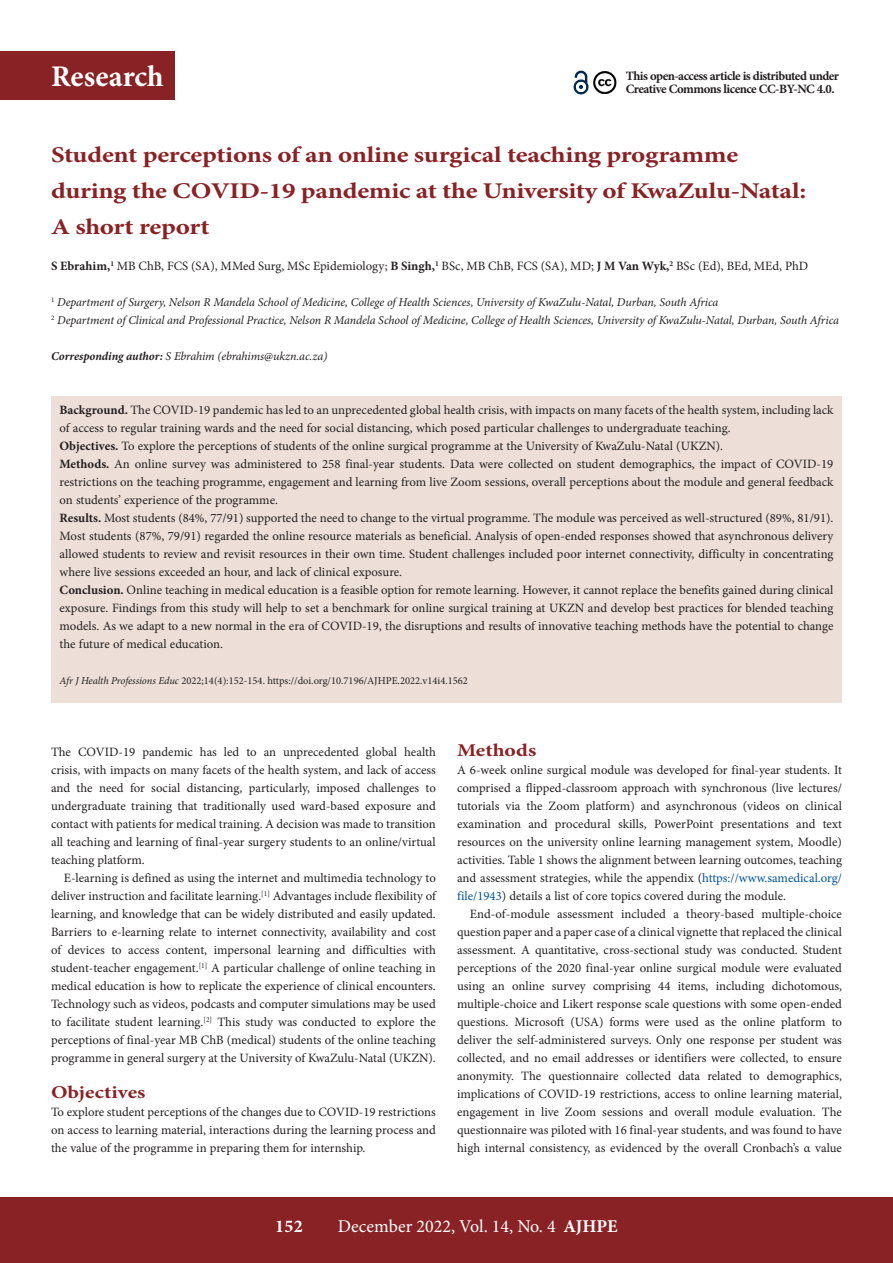
<style>
.page{position:relative;width:893px;height:1263px;background:#fff}
.page>*{position:absolute;margin:0;border:0;box-sizing:border-box;transform-origin:0 0}
.t1{font:700 30px "Minion Pro";color:#fff}
.A_HEAD{font:700 22.5px/36px "Minion Pro";letter-spacing:-.01em;color:#892225;scale:1.2 1}
.t2{font:18px "Minion Pro";color:#fff}
.B_HEAD{font:700 18px "Minion Pro";color:#892225;scale:1.2 1}
.t3{font:700 18px "Minion Pro";color:#fff}
.BODY_TEXT_1ST_PARAGR{font:12.75px/18px "Minion Pro";color:#231f20;text-align:justify}
.BODY_TEXT_INDENT{font:12.75px/18px "Minion Pro";color:#231f20;text-align:justify}
.AUTHORS_NAME{font:12.75px "Minion Pro";color:#231f20}
.BODY_TEXT_1ST_PARAGR-2{font:700 12.75px/13.5px "Minion Pro";letter-spacing:-.04em;color:#231f20}
.AUTHOR_DETAILS{font:italic 12px "Minion Pro";letter-spacing:-.01em;color:#231f20}
.CORRESPONDING_AUTHOR{font:italic 12px "Minion Pro";letter-spacing:-.01em;color:#231f20}
.CITELINE{font:10.5px "Minion Pro";color:#231f20}
.s1{font-weight:700}
.s2{font-style:italic}
.s3{color:#01529a}
</style>
<div class="page">
<div style="left:0;top:1197px;width:893px;height:66px;background:#892225"></div>
<div style="left:0;top:51px;width:174px;height:49px;background:#892225"></div>
<div style="left:51px;top:396px;width:791px;height:306px;background:#eddfd8"></div>
<svg style="left:573px;top:70px;width:16px;height:25px"></svg>
<img style="left:593px;top:71px;width:24px;height:23px">
<h1 class="t1" style="left:51px;top:56px;width:114px">Research</h1>
<p class="BODY_TEXT_1ST_PARAGR-2" style="left:626px;top:69px;width:215px">This open-access article is distributed under<br>Creative Commons licence CC-BY-NC 4.0.</p>
<h1 class="A_HEAD" style="left:51px;top:137px;width:631px">Student perceptions of an online surgical teaching programme during the COVID-19 pandemic at the University of KwaZulu-Natal:<br>A short report</h1>
<p class="AUTHORS_NAME" style="left:51px;top:257px;width:759px"><span class="s1">S Ebrahim,</span><sup>1</sup> MB ChB, FCS (SA), MMed Surg, MSc Epidemiology; <span class="s1">B Singh,</span><sup>1</sup> BSc, MB ChB, FCS (SA), MD; <span class="s1">J M Van Wyk,</span><sup>2</sup> BSc (Ed), BEd, MEd, PhD</p>
<p class="AUTHOR_DETAILS" style="left:51px;top:294px;width:669px"><sup>1</sup> Department of Surgery, Nelson R Mandela School of Medicine, College of Health Sciences, University of KwaZulu-Natal, Durban, South Africa</p>
<p class="AUTHOR_DETAILS" style="left:51px;top:312px;width:789px"><sup>2</sup> Department of Clinical and Professional Practice, Nelson R Mandela School of Medicine, College of Health Sciences, University of KwaZulu-Natal, Durban, South Africa</p>
<p class="CORRESPONDING_AUTHOR" style="left:51px;top:348px;width:278px"><span class="s1">Corresponding author:</span> S Ebrahim (ebrahims@ukzn.ac.za)</p>
<p class="BODY_TEXT_1ST_PARAGR" style="left:60px;top:401px;width:775px"><span class="s1">Background.</span> The COVID-19 pandemic has led to an unprecedented global health crisis, with impacts on many facets of the health system, including lack of access to regular training wards and the need for social distancing, which posed particular challenges to undergraduate teaching.</p>
<p class="BODY_TEXT_1ST_PARAGR" style="left:60px;top:437px;width:665px"><span class="s1">Objectives.</span> To explore the perceptions of students of the online surgical programme at the University of KwaZulu-Natal (UKZN).</p>
<p class="BODY_TEXT_1ST_PARAGR" style="left:60px;top:455px;width:775px"><span class="s1">Methods.</span> An online survey was administered to 258 final-year students. Data were collected on student demographics, the impact of COVID-19 restrictions on the teaching programme, engagement and learning from live Zoom sessions, overall perceptions about the module and general feedback on students’ experience of the programme.</p>
<p class="BODY_TEXT_1ST_PARAGR" style="left:60px;top:509px;width:775px"><span class="s1">Results.</span> Most students (84%, 77/91) supported the need to change to the virtual programme. The module was perceived as well-structured (89%, 81/91).<br>Most students (87%, 79/91) regarded the online resource materials as beneficial. Analysis of open-ended responses showed that asynchronous delivery allowed students to review and revisit resources in their own time. Student challenges included poor internet connectivity, difficulty in concentrating where live sessions exceeded an hour, and lack of clinical exposure.</p>
<p class="BODY_TEXT_1ST_PARAGR" style="left:60px;top:581px;width:775px"><span class="s1">Conclusion.</span> Online teaching in medical education is a feasible option for remote learning. However, it cannot replace the benefits gained during clinical exposure. Findings from this study will help to set a benchmark for online surgical training at UKZN and develop best practices for blended teaching models. As we adapt to a new normal in the era of COVID-19, the disruptions and results of innovative teaching methods have the potential to change the future of medical education.</p>
<p class="CITELINE" style="left:60px;top:674px;width:410px"><span class="s2">Afr J Health Professions Educ</span> 2022;14(4):152-154. https://doi.org/10.7196/AJHPE.2022.v14i4.1562</p>
<p class="BODY_TEXT_1ST_PARAGR" style="left:51px;top:743px;width:386px">The COVID-19 pandemic has led to an unprecedented global health crisis, with impacts on many facets of the health system, and lack of access and the need for social distancing, particularly, imposed challenges to undergraduate training that traditionally used ward-based exposure and contact with patients for medical training. A decision was made to transition all teaching and learning of final-year surgery students to an online/virtual teaching platform.</p>
<p class="BODY_TEXT_INDENT" style="left:51px;top:869px;width:386px;text-indent:13px">E-learning is defined as using the internet and multimedia technology to deliver instruction and facilitate learning.<sup>[1]</sup> Advantages include flexibility of learning, and knowledge that can be widely distributed and easily updated.<br>Barriers to e-learning relate to internet connectivity, availability and cost of devices to access content, impersonal learning and difficulties with student-teacher engagement.<sup>[1]</sup> A particular challenge of online teaching in medical education is how to replicate the experience of clinical encounters.<br>Technology such as videos, podcasts and computer simulations may be used to facilitate student learning.<sup>[2]</sup> This study was conducted to explore the perceptions of final-year MB ChB (medical) students of the online teaching programme in general surgery at the University of KwaZulu-Natal (UKZN).</p>
<h2 class="B_HEAD" style="left:51px;top:1080px;width:80px">Objectives</h2>
<p class="BODY_TEXT_1ST_PARAGR" style="left:51px;top:1103px;width:386px">To explore student perceptions of the changes due to COVID-19 restrictions on access to learning material, interactions during the learning process and the value of the programme in preparing them for internship.</p>
<h2 class="B_HEAD" style="left:457px;top:738px;width:67px">Methods</h2>
<p class="BODY_TEXT_1ST_PARAGR" style="left:457px;top:761px;width:386px">A 6-week online surgical module was developed for final-year students. It comprised a flipped-classroom approach with synchronous (live lectures/ tutorials via the Zoom platform) and asynchronous (videos on clinical examination and procedural skills, PowerPoint presentations and text resources on the university online learning management system, Moodle) activities. Table 1 shows the alignment between learning outcomes, teaching and assessment strategies, while the appendix (<span class="s3">https://www.samedical.org/ file/1943</span>) details a list of core topics covered during the module.</p>
<p class="BODY_TEXT_INDENT" style="left:457px;top:905px;width:386px;text-indent:13px">End-of-module assessment included a theory-based multiple-choice question paper and a paper case of a clinical vignette that replaced the clinical assessment. A quantitative, cross-sectional study was conducted. Student perceptions of the 2020 final-year online surgical module were evaluated using an online survey comprising 44 items, including dichotomous, multiple-choice and Likert response scale questions with some open-ended questions. Microsoft (USA) forms were used as the online platform to deliver the self-administered surveys. Only one response per student was collected, and no email addresses or identifiers were collected, to ensure anonymity. The questionnaire collected data related to demographics, implications of COVID-19 restrictions, access to online learning material, engagement in live Zoom sessions and overall module evaluation. The questionnaire was piloted with 16 final-year students, and was found to have high internal consistency, as evidenced by the overall Cronbach’s α value</p>
<h3 class="t3" style="left:275px;top:1213px;width:29px">152</h3>
<h3 class="t2" style="left:338px;top:1214px;width:281px">December 2022, Vol. 14, No. 4 <span class="s1">AJHPE</span></h3>
</div>
